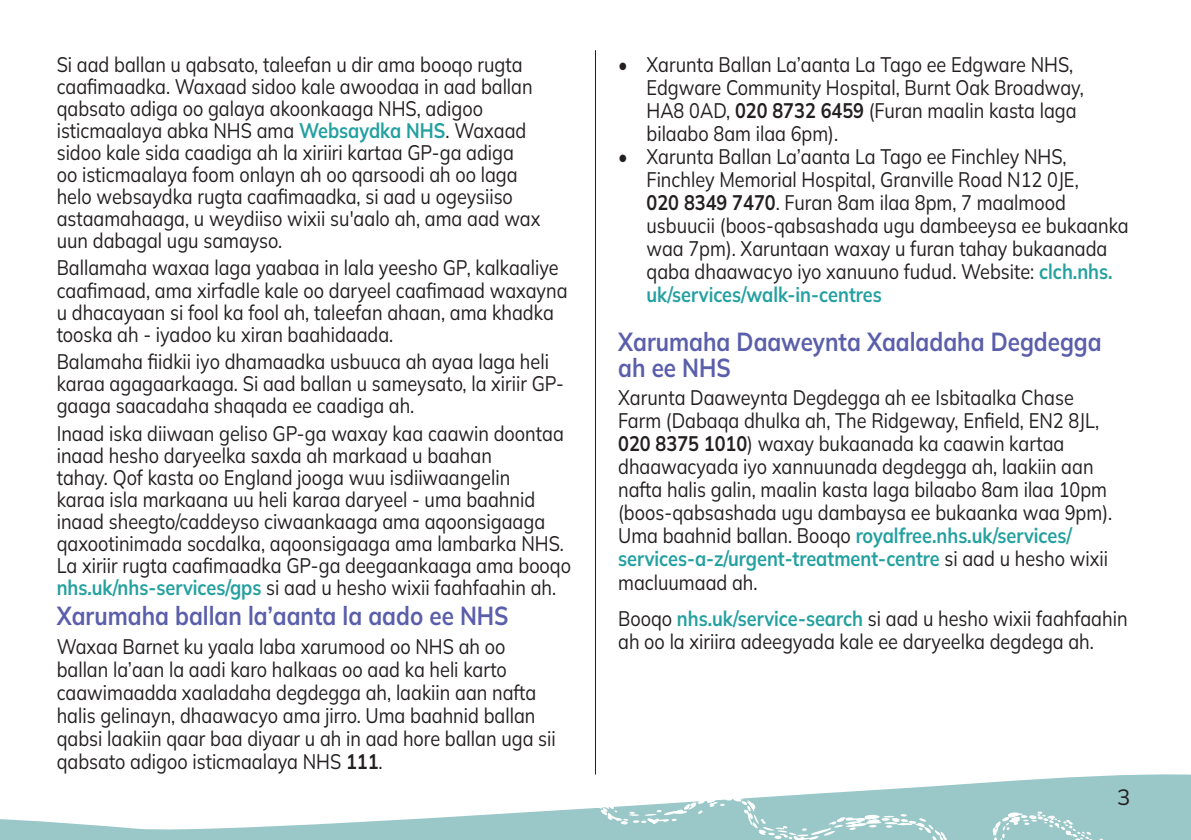
<style>
.page{position:relative;width:1191px;height:840px;background:#fff}
.page>*{position:absolute;margin:0;border:0;box-sizing:border-box;transform-origin:0 0}
.sub{font:700 26px/26px "Mulish";color:#5b5fab;scale:.86 1}
.t1{font:22px "Mulish";color:#231f20}
.body{font:21px/22px "Mulish";color:#231f20;scale:.86 1}
.hanging_indent{font:21px/23px "Mulish";color:#231f20;scale:.86 1}
.s1{font-weight:700;color:#23a09f}
.s2{font-weight:700}
</style>
<div class="page">
<svg style="left:0;top:811px;width:546px;height:28px;fill:#9ac7c8"></svg>
<svg style="left:546px;top:773px;width:645px;height:66px;fill:#9ac7c8"></svg>
<hr style="left:595px;top:50px;width:1px;height:723px;background:#231f20">
<p class="body" style="left:57px;top:52px;width:564px">Si aad ballan u qabsato, taleefan u dir ama booqo rugta caafimaadka. Waxaad sidoo kale awoodaa in aad ballan qabsato adiga oo galaya akoonkaaga NHS, adigoo isticmaalaya abka NHS ama <span class="s1">Websaydka NHS</span>. Waxaad sidoo kale sida caadiga ah la xiriiri kartaa GP-ga adiga<br>oo isticmaalaya foom onlayn ah oo qarsoodi ah oo laga helo websaydka rugta caafimaadka, si aad u ogeysiiso astaamahaaga, u weydiiso wixii su'aalo ah, ama aad wax uun dabagal ugu samayso.</p>
<p class="body" style="left:57px;top:256px;width:595px">Ballamaha waxaa laga yaabaa in lala yeesho GP, kalkaaliye caafimaad, ama xirfadle kale oo daryeel caafimaad waxayna u dhacayaan si fool ka fool ah, taleefan ahaan, ama khadka tooska ah - iyadoo ku xiran baahidaada.</p>
<p class="body" style="left:57px;top:350px;width:591px">Balamaha fiidkii iyo dhamaadka usbuuca ah ayaa laga heli karaa agagaarkaaga. Si aad ballan u sameysato, la xiriir GP&shy;gaaga saacadaha shaqada ee caadiga ah.</p>
<p class="body" style="left:57px;top:421px;width:599px">Inaad iska diiwaan geliso GP-ga waxay kaa caawin doontaa inaad hesho daryeelka saxda ah markaad u baahan<br>tahay. Qof kasta oo England jooga wuu isdiiwaangelin<br>karaa isla markaana uu heli karaa daryeel - uma baahnid inaad sheegto/caddeyso ciwaankaaga ama aqoonsigaaga qaxootinimada socdalka, aqoonsigaaga ama lambarka NHS.<br>La xiriir rugta caafimaadka GP-ga deegaankaaga ama booqo <span class="s1">nhs.uk/nhs-services/gps</span> si aad u hesho wixii faahfaahin ah.</p>
<p class="sub" style="left:57px;top:602px;width:527px">Xarumaha ballan la’aanta la aado ee NHS</p>
<p class="body" style="left:57px;top:634px;width:582px;line-height:23px">Waxaa Barnet ku yaala laba xarumood oo NHS ah oo ballan la’aan la aadi karo halkaas oo aad ka heli karto caawimaadda xaaladaha degdegga ah, laakiin aan nafta halis gelinayn, dhaawacyo ama jirro. Uma baahnid ballan qabsi laakiin qaar baa diyaar u ah in aad hore ballan uga sii qabsato adigoo isticmaalaya NHS <span class="s2">111</span>.</p>
<p class="hanging_indent" style="left:646px;top:52px;width:510px;text-indent:-28px">• Xarunta Ballan La’aanta La Tago ee Edgware NHS, Edgware Community Hospital, Burnt Oak Broadway, HA8 0AD, <span class="s2">020 8732 6459</span> (Furan maalin kasta laga bilaabo 8am ilaa 6pm).</p>
<p class="hanging_indent" style="left:646px;top:144px;width:562px;text-indent:-28px">• Xarunta Ballan La’aanta La Tago ee Finchley NHS, Finchley Memorial Hospital, Granville Road N12 0JE,<br><span class="s2">020 8349 7470</span>. Furan 8am ilaa 8pm, 7 maalmood usbuucii (boos-qabsashada ugu dambeeysa ee bukaanka waa 7pm). Xaruntaan waxay u furan tahay bukaanada qaba dhaawacyo iyo xanuuno fudud. Website: <span class="s1">clch.nhs. uk/services/walk-in-centres</span></p>
<p class="sub" style="left:618px;top:327px;width:564px">Xarumaha Daaweynta Xaaladaha Degdegga ah ee NHS</p>
<p class="body" style="left:618px;top:385px;width:576px;line-height:23px">Xarunta Daaweynta Degdegga ah ee Isbitaalka Chase Farm (Dabaqa dhulka ah, The Ridgeway, Enfield, EN2 8JL, <span class="s2">020 8375 1010</span>) waxay bukaanada ka caawin kartaa dhaawacyada iyo xannuunada degdegga ah, laakiin aan nafta halis galin, maalin kasta laga bilaabo 8am ilaa 10pm (boos-qabsashada ugu dambaysa ee bukaanka waa 9pm).<br>Uma baahnid ballan. Booqo <span class="s1">royalfree.nhs.uk/services/ services-a-z/urgent-treatment-centre</span> si aad u hesho wixii macluumaad ah.</p>
<p class="body" style="left:618px;top:605px;width:594px;line-height:23px">Booqo <span class="s1">nhs.uk/service-search</span> si aad u hesho wixii faahfaahin ah oo la xiriira adeegyada kale ee daryeelka degdega ah.</p>
<p class="t1" style="left:1117px;top:782px;width:15px">3</p>
</div>
